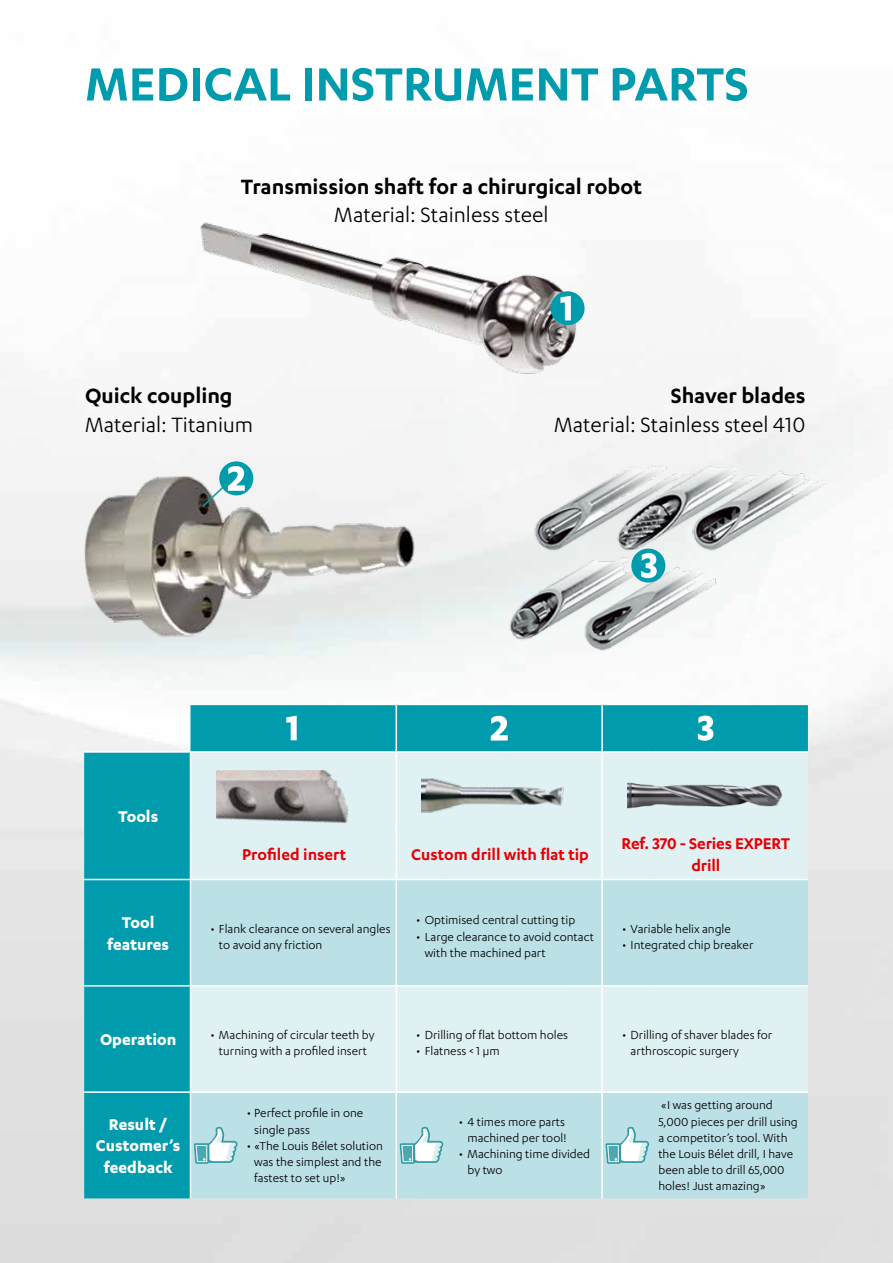
<style>
.page{position:relative;width:893px;height:1263px;background:#fff}
.page>*{position:absolute;margin:0;border:0;box-sizing:border-box;transform-origin:0 0}
.t1{font:600 54px "Karbon";color:#009bac}
.t2{font:24px "Karbon";color:#000}
.t3{font:600 24px "Karbon";color:#000}
.t4{font:600 18px/21.6px "Karbon";color:#e60005;text-align:center}
.t5{font:700 18px/21.6px "Karbon";color:#fff;text-align:center}
.t6{font:13.5px/16.2px "Karbon";color:#000}
</style>
<div class="page">
<img style="left:58px;top:451px;width:373px;height:217px">
<svg style="left:84px;top:705px;width:724px;height:493px;background:#11a1b1"></svg>
<div style="left:191px;top:753px;width:617px;height:126px;background:#e0f1f3"></div>
<svg style="left:191px;top:880px;width:617px;height:318px;background:#c7e5ea"></svg>
<hr style="left:396px;top:705px;width:1px;height:46px;background:#fff">
<hr style="left:84px;top:751px;width:106px;height:2px;background:#fff">
<hr style="left:190px;top:751px;width:50px;height:2px;background:#fff">
<hr style="left:190px;top:753px;width:1px;height:75px;background:#fff">
<hr style="left:240px;top:751px;width:156px;height:2px;background:#fff">
<hr style="left:396px;top:751px;width:50px;height:2px;background:#fff">
<hr style="left:396px;top:753px;width:1px;height:75px;background:#fff">
<hr style="left:446px;top:751px;width:156px;height:2px;background:#fff">
<hr style="left:602px;top:751px;width:49px;height:2px;background:#fff">
<hr style="left:651px;top:751px;width:157px;height:2px;background:#fff">
<hr style="left:190px;top:828px;width:1px;height:51px;background:#fff">
<hr style="left:396px;top:828px;width:1px;height:51px;background:#fff">
<hr style="left:84px;top:879px;width:106px;height:1px;background:#fff">
<hr style="left:190px;top:879px;width:50px;height:1px;background:#fff">
<hr style="left:190px;top:880px;width:1px;height:105px;background:#fff">
<hr style="left:240px;top:879px;width:156px;height:1px;background:#fff">
<hr style="left:396px;top:879px;width:50px;height:1px;background:#fff">
<hr style="left:396px;top:880px;width:1px;height:105px;background:#fff">
<hr style="left:446px;top:879px;width:156px;height:1px;background:#fff">
<hr style="left:602px;top:879px;width:49px;height:1px;background:#fff">
<hr style="left:651px;top:879px;width:157px;height:1px;background:#fff">
<hr style="left:84px;top:985px;width:106px;height:1px;background:#fff">
<hr style="left:190px;top:985px;width:50px;height:1px;background:#fff">
<hr style="left:190px;top:986px;width:1px;height:105px;background:#fff">
<hr style="left:240px;top:985px;width:156px;height:1px;background:#fff">
<hr style="left:396px;top:985px;width:50px;height:1px;background:#fff">
<hr style="left:396px;top:986px;width:1px;height:105px;background:#fff">
<hr style="left:446px;top:985px;width:156px;height:1px;background:#fff">
<hr style="left:602px;top:985px;width:49px;height:1px;background:#fff">
<hr style="left:651px;top:985px;width:157px;height:1px;background:#fff">
<hr style="left:84px;top:1091px;width:106px;height:2px;background:#fff">
<hr style="left:190px;top:1091px;width:50px;height:2px;background:#fff">
<hr style="left:190px;top:1093px;width:1px;height:105px;background:#fff">
<hr style="left:240px;top:1091px;width:156px;height:2px;background:#fff">
<hr style="left:396px;top:1091px;width:50px;height:2px;background:#fff">
<hr style="left:396px;top:1093px;width:1px;height:105px;background:#fff">
<hr style="left:446px;top:1091px;width:156px;height:2px;background:#fff">
<hr style="left:602px;top:1091px;width:49px;height:2px;background:#fff">
<hr style="left:651px;top:1091px;width:157px;height:2px;background:#fff">
<hr style="left:601px;top:705px;width:2px;height:46px;background:#fff">
<hr style="left:601px;top:753px;width:2px;height:75px;background:#fff">
<hr style="left:601px;top:828px;width:2px;height:51px;background:#fff">
<hr style="left:601px;top:880px;width:2px;height:105px;background:#fff">
<hr style="left:601px;top:986px;width:2px;height:105px;background:#fff">
<hr style="left:601px;top:1093px;width:2px;height:105px;background:#fff">
<div style="left:276px;top:711px;width:34px;height:34px;background:#009bac;border-radius:50%"></div>
<svg style="left:286px;top:716px;width:11px;height:24px"></svg>
<div style="left:482px;top:711px;width:34px;height:34px;background:#009bac;border-radius:50%"></div>
<svg style="left:491px;top:716px;width:17px;height:24px"></svg>
<div style="left:688px;top:711px;width:34px;height:34px;background:#009bac;border-radius:50%"></div>
<svg style="left:698px;top:715px;width:15px;height:26px"></svg>
<img style="left:216px;top:770px;width:151px;height:54px">
<img style="left:422px;top:778px;width:145px;height:36px">
<img style="left:628px;top:775px;width:154px;height:37px">
<svg style="left:194px;top:1127px;width:44px;height:37px"></svg>
<svg style="left:400px;top:1127px;width:43px;height:37px"></svg>
<svg style="left:605px;top:1127px;width:44px;height:37px"></svg>
<img style="left:463px;top:395px;width:369px;height:295px">
<div style="left:631px;top:549px;width:34px;height:34px;background:#009bac;border-radius:50%"></div>
<svg style="left:641px;top:553px;width:16px;height:25px"></svg>
<img style="left:185px;top:213px;width:402px;height:166px">
<div style="left:219px;top:461px;width:34px;height:34px;background:#009bac;border-radius:50%"></div>
<div style="left:551px;top:291px;width:34px;height:34px;background:#009bac;border-radius:50%"></div>
<svg style="left:560px;top:296px;width:11px;height:24px"></svg>
<svg style="left:201px;top:466px;width:44px;height:43px"></svg>
<h1 class="t1" style="left:85px;top:54px;width:665px">MEDICAL INSTRUMENT PARTS</h1>
<h2 class="t3" style="left:241px;top:173px;width:403px">Transmission shaft for a chirurgical robot</h2>
<h2 class="t2" style="left:334px;top:202px;width:216px">Material: Stainless steel</h2>
<h2 class="t3" style="left:85px;top:382px;width:149px">Quick coupling</h2>
<h2 class="t2" style="left:85px;top:412px;width:169px">Material: Titanium</h2>
<h3 class="t5" style="left:118px;top:805px;width:42px">Tools</h3>
<h2 class="t3" style="left:671px;top:382px;width:136px">Shaver blades</h2>
<h2 class="t2" style="left:554px;top:412px;width:253px">Material: Stainless steel 410</h2>
<h3 class="t4" style="left:242px;top:843px;width:106px">Profiled insert</h3>
<h3 class="t4" style="left:411px;top:843px;width:179px">Custom drill with flat tip</h3>
<h3 class="t4" style="left:622px;top:832px;width:170px">Ref. 370 - Series EXPERT drill</h3>
<h3 class="t5" style="left:107px;top:911px;width:63px">Tool features</h3>
<p class="t6" style="left:219px;top:920px;width:173px;text-indent:-9px">• Flank clearance on several angles to avoid any friction</p>
<p class="t6" style="left:416px;top:912px;width:160px">• Optimised central cutting tip</p>
<p class="t6" style="left:425px;top:928px;width:171px;text-indent:-9px">• Large clearance to avoid contact with the machined part</p>
<h3 class="t5" style="left:100px;top:1028px;width:78px">Operation</h3>
<p class="t6" style="left:210px;top:1026px;width:166px;text-align:center">• Machining of circular teeth by turning with a profiled insert</p>
<p class="t6" style="left:416px;top:1026px;width:153px">• Drilling of flat bottom holes</p>
<p class="t6" style="left:416px;top:1042px;width:85px">• Flatness &lt; 1 µm</p>
<h3 class="t5" style="left:96px;top:1113px;width:86px">Result /<br>Customer’s feedback</h3>
<p class="t6" style="left:254px;top:1105px;width:110px;text-indent:-8px">• Perfect profile in one single pass</p>
<p class="t6" style="left:254px;top:1137px;width:130px;text-align:justify;text-indent:-8px">• «The Louis Bélet solution was the simplest and the fastest to set up!»</p>
<p class="t6" style="left:459px;top:1113px;width:109px;text-align:right">• 4 times more parts machined per tool!</p>
<p class="t6" style="left:467px;top:1145px;width:124px;text-indent:-9px">• Machining time divided by two</p>
<p class="t6" style="left:622px;top:920px;width:110px">• Variable helix angle</p>
<p class="t6" style="left:622px;top:936px;width:133px">• Integrated chip breaker</p>
<p class="t6" style="left:631px;top:1026px;width:143px;text-indent:-9px">• Drilling of shaver blades for arthroscopic surgery</p>
<p class="t6" style="left:658px;top:1097px;width:141px">«I was getting around<br>5,000 pieces per drill using a competitor’s tool. With the Louis Bélet drill, I have been able to drill 65,000 holes! Just amazing»</p>
</div>
